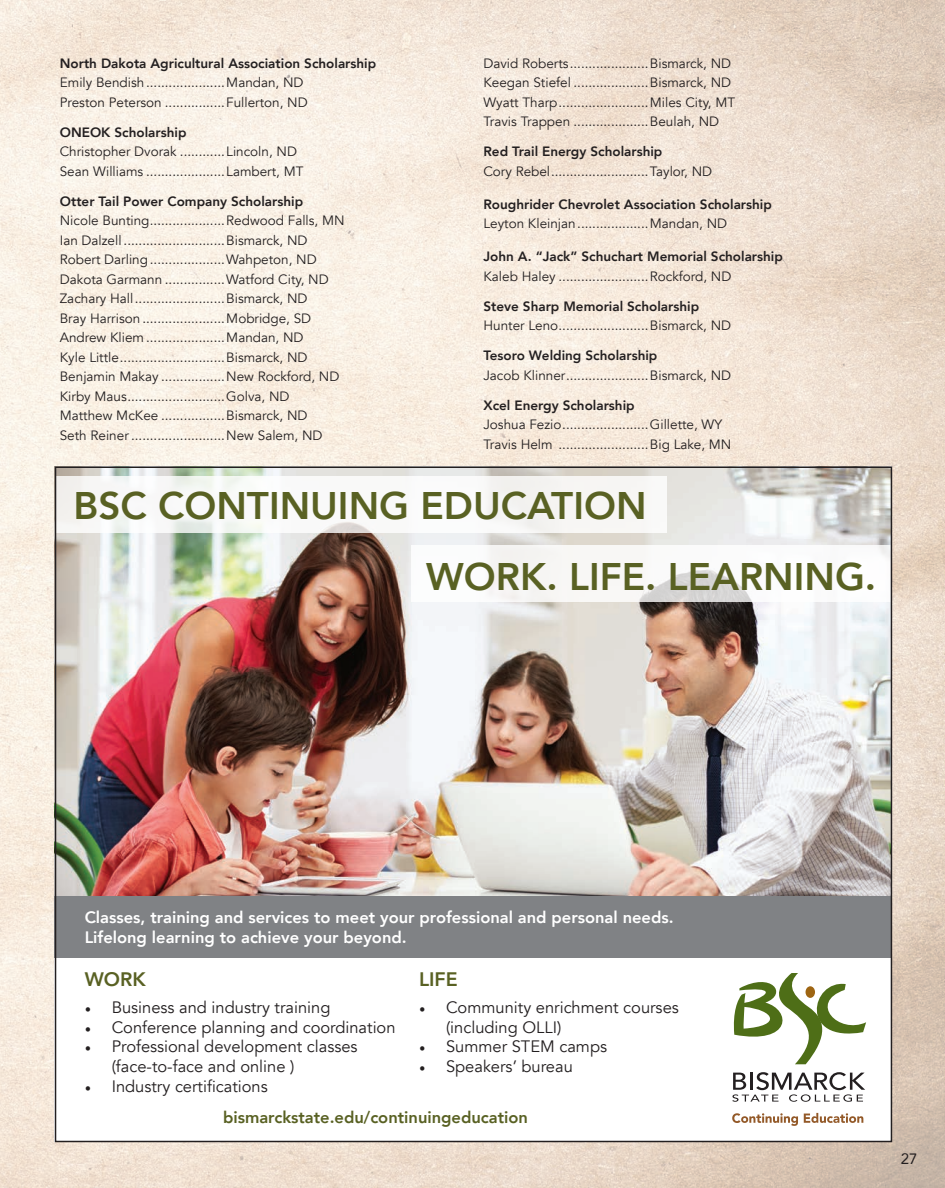
<style>
.page{position:relative;width:945px;height:1188px;background:#fff}
.page>*{position:absolute;margin:0;border:0;box-sizing:border-box;transform-origin:0 0}
.t1{font:800 38.4px "Avenir";color:#596123}
.t2{font:800 19.5px "Avenir";color:#596123}
.t3{font:16.5px/19.8px "Avenir";color:#231f20}
.t4{font:800 16.5px/19.8px "Avenir";color:#fff}
.t5{font:800 16.5px "Avenir";color:#596123}
.t6{font:15px "Avenir";color:#231f20}
.t7{font:13.5px/19.5px "Avenir";color:#231f20}
.s1{font-weight:800}
.s2{font-family:"Minion Pro"}
</style>
<div class="page">
<img style="left:0;top:0;width:945px;height:1188px">
<div style="left:55px;top:466px;width:836px;height:676px;background:#fff"></div>
<img style="left:58px;top:469px;width:831px;height:427px">
<div style="left:411px;top:545px;width:480px;height:57px;background:#fff"></div>
<svg style="left:732px;top:1113px;width:66px;height:13px"></svg>
<svg style="left:804px;top:1113px;width:59px;height:10px"></svg>
<svg style="left:732px;top:1072px;width:133px;height:30px"></svg>
<svg style="left:733px;top:973px;width:133px;height:91px"></svg>
<div style="left:55px;top:896px;width:836px;height:62px;background:#808285"></div>
<div style="left:55px;top:476px;width:611px;height:56px;background:#f9f9f8"></div>
<p class="t7" style="left:60px;top:54px;width:318px"><span class="s1">North Dakota Agricultural Association Scholarship<br></span>Emily Bendish.....................Mandan, ND<br>Preston Peterson ................Fullerton, ND</p>
<p class="t7" style="left:60px;top:123px;width:245px"><span class="s1">ONEOK Scholarship<br></span>Christopher Dvorak ............Lincoln, ND<br>Sean Williams .....................Lambert, MT</p>
<p class="t7" style="left:60px;top:192px;width:286px"><span class="s1">Otter Tail Power Company Scholarship </span>Nicole Bunting....................Redwood Falls, MN Ian Dalzell ...........................Bismarck, ND Robert Darling....................Wahpeton, ND Dakota Garmann ................Watford City, ND Zachary Hall........................Bismarck, ND<br>Bray Harrison ......................Mobridge, SD Andrew Kliem .....................Mandan, ND<br>Kyle Little............................Bismarck, ND Benjamin Makay .................New Rockford, ND Kirby Maus..........................Golva, ND Matthew McKee .................Bismarck, ND<br>Seth Reiner .........................New Salem, ND</p>
<p class="t7" style="left:483px;top:54px;width:253px">David Roberts.....................Bismarck, ND Keegan Stiefel ....................Bismarck, ND Wyatt Tharp........................Miles City, MT Travis Trappen ....................Beulah, ND</p>
<p class="t7" style="left:483px;top:142px;width:230px"><span class="s1">Red Trail Energy Scholarship<br></span>Cory Rebel..........................Taylor, ND</p>
<p class="t7" style="left:483px;top:195px;width:290px"><span class="s1">Roughrider Chevrolet Association Scholarship<br></span>Leyton Kleinjan...................Mandan, ND</p>
<p class="t7" style="left:483px;top:247px;width:301px"><span class="s1">John A. “Jack” Schuchart Memorial Scholarship<br></span>Kaleb Haley ........................Rockford, ND</p>
<p class="t7" style="left:483px;top:297px;width:249px"><span class="s1">Steve Sharp Memorial Scholarship<br></span>Hunter Leno........................Bismarck, ND</p>
<p class="t7" style="left:483px;top:346px;width:249px"><span class="s1">Tesoro Welding Scholarship<br></span>Jacob Klinner......................Bismarck, ND</p>
<p class="t7" style="left:483px;top:396px;width:250px"><span class="s1">Xcel Energy Scholarship<br></span>Joshua Fezio.......................Gillette, WY<br>Travis Helm ........................Big Lake, MN</p>
<p class="t1" style="left:74px;top:476px;width:575px">BSC CONTINUING EDUCATION</p>
<p class="t1" style="left:426px;top:546px;width:452px">WORK. LIFE. LEARNING.</p>
<p class="t4" style="left:85px;top:907px;width:591px">Classes, training and services to meet your professional and personal needs.<br>Lifelong learning to achieve your beyond.</p>
<p class="t2" style="left:85px;top:964px;width:63px">WORK</p>
<p class="t3" style="left:85px;top:998px;width:247px"><span class="s2">•</span> Business and industry training</p>
<p class="t3" style="left:85px;top:1017px;width:312px"><span class="s2">•</span> Conference planning and coordination</p>
<p class="t3" style="left:112px;top:1037px;width:247px;text-indent:-27px"><span class="s2">•</span> Professional development classes (face-to-face and online )</p>
<p class="t3" style="left:85px;top:1077px;width:185px"><span class="s2">•</span> Industry certifications</p>
<p class="t2" style="left:419px;top:964px;width:40px">LIFE</p>
<p class="t3" style="left:446px;top:998px;width:234px;text-indent:-27px"><span class="s2">•</span> Community enrichment courses (including OLLI)</p>
<p class="t3" style="left:419px;top:1037px;width:190px"><span class="s2">•</span> Summer STEM camps</p>
<p class="t3" style="left:419px;top:1057px;width:155px"><span class="s2">•</span> Speakers’ bureau</p>
<p class="t5" style="left:223px;top:1104px;width:307px">bismarckstate.edu/continuingeducation</p>
<p class="t6" style="left:901px;top:1147px;width:18px">27</p>
</div>
